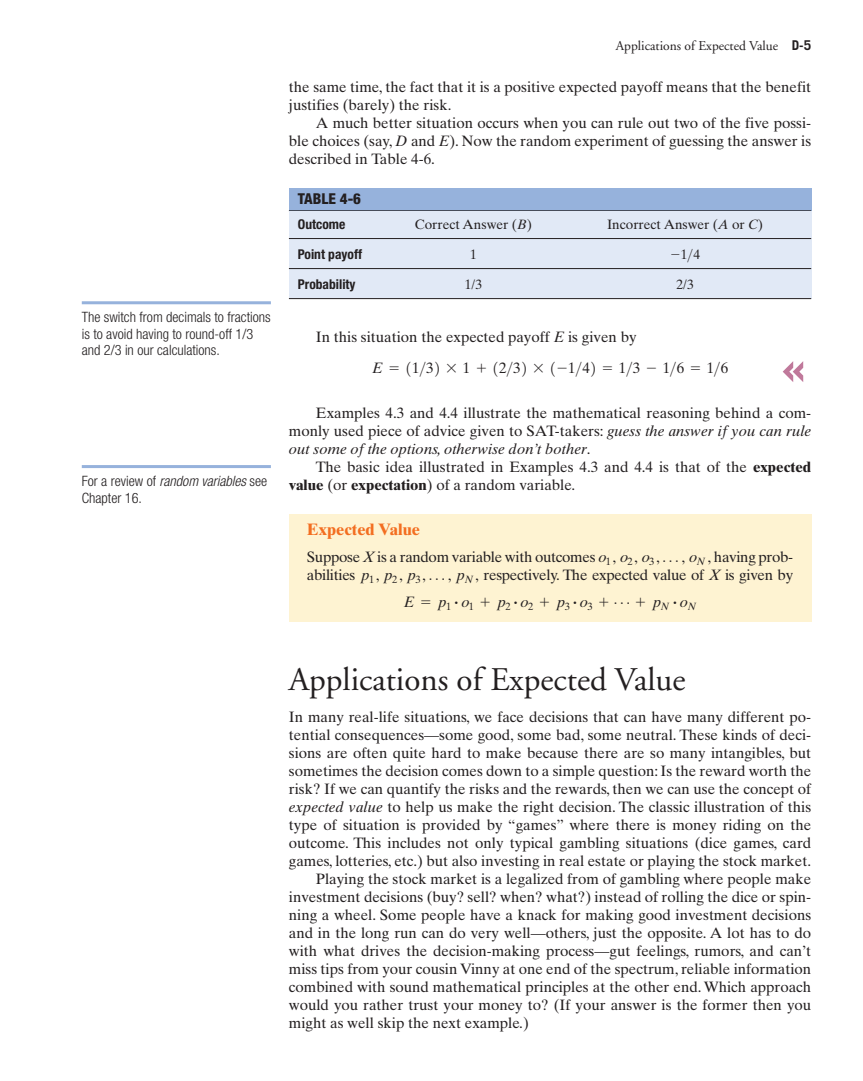
<style>
.page{position:relative;width:863px;height:1081px;background:#fff}
.page>*{position:absolute;margin:0;border:0;box-sizing:border-box;transform-origin:0 0}
.t1{font:33px "Adobe Garamond";color:#231f20}
.t2{font:700 16.5px "Times Ten";color:#f36e21}
.t3{font:15px/18px "Times Ten";color:#231f20}
.t4{font:15px/18px "Times Ten";letter-spacing:-.02em;color:#231f20}
.t5{font:15px "Core TTI2 k";color:#231f20}
.t6{font:800 condensed 15px "Helvetica Neue";color:#231f20}
.t7{font:300 condensed 14.25px/16.5px "Helvetica Neue";color:#231f20}
.t8{font:13.5px "Times Ten";color:#231f20}
.t9{font:13.5px "Adobe Garamond";color:#231f20}
.t10{font:700 condensed 13.5px "Helvetica Neue";color:#231f20}
.s1{font-style:italic}
.s2{font-family:"Trade Gothic";font-weight:700}
.s3{font-family:"Optr 2 k"}
.s4{font-family:"PBB2 k"}
.s5{font-family:"Core TTI2 k"}
.s6{font-weight:700}
</style>
<div class="page">
<svg style="left:81px;top:188px;width:731px;height:434px"></svg>
<p class="t7" style="left:82px;top:310px;width:190px">The switch from decimals to fractions is to avoid having to round-off 1/3 and 2/3 in our calculations.</p>
<p class="t7" style="left:82px;top:474px;width:187px">For a review of <span class="s1">random variables</span> see<br>Chapter 16.</p>
<p class="t9" style="left:616px;top:40px;width:197px">Applications of Expected Value <span class="s2">D-5</span></p>
<p class="t3" style="left:289px;top:79px;width:524px">the same time, the fact that it is a positive expected payoff means that the benefit justifies (barely) the risk.</p>
<p class="t3" style="left:289px;top:115px;width:523px;text-align:justify;text-indent:27px">A much better situation occurs when you can rule out two of the five possi&shy;ble choices (say, <span class="s1">D</span> and <span class="s1">E</span>). Now the random experiment of guessing the answer is described in Table 4-6.</p>
<p class="t6" style="left:298px;top:194px;width:65px">TABLE 4-6</p>
<p class="t10" style="left:298px;top:219px;width:49px">Outcome</p>
<p class="t8" style="left:415px;top:219px;width:119px">Correct Answer (<span class="s1">B</span>)</p>
<p class="t8" style="left:607px;top:219px;width:158px">Incorrect Answer (<span class="s1">A</span> or <span class="s1">C</span>)</p>
<p class="t10" style="left:298px;top:249px;width:66px">Point payoff</p>
<p class="t8" style="left:470px;top:249px;width:8px">1</p>
<p class="t10" style="left:298px;top:279px;width:59px">Probability</p>
<p class="t8" style="left:465px;top:279px;width:19px">1/3</p>
<p class="t8" style="left:676px;top:279px;width:19px">2/3</p>
<p class="t8" style="left:671px;top:249px;width:30px"><span class="s3">-</span>1<span class="s4">&gt;</span>4</p>
<p class="t3" style="left:316px;top:329px;width:322px">In this situation the expected payoff <span class="s1">E</span> is given by</p>
<p class="t3" style="left:372px;top:360px;width:358px"><span class="s5">E</span> <span class="s3">=</span> <span class="s4">1</span>1<span class="s4">&gt;</span>3<span class="s4">2</span> <span class="s3">*</span> 1 <span class="s3">+</span> <span class="s4">1</span>2<span class="s4">&gt;</span>3<span class="s4">2</span> <span class="s3">*</span> <span class="s4">1</span><span class="s3">-</span>1<span class="s4">&gt;</span>4<span class="s4">2</span> <span class="s3">=</span> 1<span class="s4">&gt;</span>3 <span class="s3">-</span> 1<span class="s4">&gt;</span>6 <span class="s3">=</span> 1<span class="s4">&gt;</span>6</p>
<p class="t3" style="left:289px;top:405px;width:523px;text-align:justify;text-indent:27px">Examples 4.3 and 4.4 illustrate the mathematical reasoning behind a com&shy;monly used piece of advice given to SAT-takers: <span class="s1">guess the answer if you can rule out some of the options, otherwise don’t bother</span>.</p>
<p class="t3" style="left:289px;top:459px;width:523px;text-indent:27px">The basic idea illustrated in Examples 4.3 and 4.4 is that of the <span class="s6">expected value</span> (or <span class="s6">expectation</span>) of a random variable.</p>
<p class="t2" style="left:307px;top:523px;width:115px">Expected Value</p>
<p class="t4" style="left:307px;top:549px;width:487px">Suppose <span class="s1">X</span> is a random variable with outcomes <span class="s5">o</span><sub>1</sub> , <span class="s5">o</span><sub>2</sub> , <span class="s5">o</span><sub>3</sub> , <span class="s3">Á</span> , <span class="s5">o</span><sub>N</sub> , having prob&shy;abilities <span class="s5">p</span><sub>1</sub> , <span class="s5">p</span><sub>2</sub> , <span class="s5">p</span><sub>3</sub> , <span class="s3">Á</span> , <span class="s5">p</span><sub>N</sub> , respectively. The expected value of <span class="s1">X</span> is given by</p>
<p class="t5" style="left:403px;top:596px;width:295px">E<span class="s3">=</span>p<sub>1</sub><sup>#</sup>o<sub>1</sub> <span class="s3">+</span>p<sub>2</sub><sup>#</sup>o<sub>2</sub> <span class="s3">+</span>p<sub>3</sub><sup>#</sup>o<sub>3</sub> <span class="s3">+</span><sup>Á</sup><span class="s3">+</span>p<sub>N</sub><sup>#</sup>o<sub>N</sub></p>
<h1 class="t1" style="left:289px;top:666px;width:398px">Applications of Expected Value</h1>
<p class="t3" style="left:289px;top:708px;width:523px">In many real-life situations, we face decisions that can have many different po-</p>
<p class="t3" style="left:289px;top:726px;width:523px">tential consequences—some good, some bad, some neutral. These kinds of deci-</p>
<p class="t3" style="left:289px;top:744px;width:523px">sions are often quite hard to make because there are so many intangibles, but</p>
<p class="t3" style="left:289px;top:762px;width:524px">sometimes the decision comes down to a simple question: Is the reward worth the</p>
<p class="t3" style="left:289px;top:780px;width:523px">risk? If we can quantify the risks and the rewards, then we can use the concept of</p>
<p class="t3" style="left:289px;top:798px;width:523px"><span class="s1">expected value</span> to help us make the right decision. The classic illustration of this</p>
<p class="t3" style="left:289px;top:816px;width:523px">type of situation is provided by “games” where there is money riding on the</p>
<p class="t3" style="left:289px;top:834px;width:523px">outcome. This includes not only typical gambling situations (dice games, card</p>
<p class="t3" style="left:289px;top:852px;width:523px">games, lotteries, etc.) but also investing in real estate or playing the stock market.</p>
<p class="t3" style="left:316px;top:870px;width:496px">Playing the stock market is a legalized from of gambling where people make</p>
<p class="t3" style="left:289px;top:888px;width:523px">investment decisions (buy? sell? when? what?) instead of rolling the dice or spin-</p>
<p class="t3" style="left:289px;top:906px;width:523px">ning a wheel. Some people have a knack for making good investment decisions</p>
<p class="t3" style="left:289px;top:924px;width:523px">and in the long run can do very well—others, just the opposite. A lot has to do</p>
<p class="t3" style="left:289px;top:942px;width:524px">with what drives the decision-making process—gut feelings, rumors, and can’t</p>
<p class="t3" style="left:289px;top:960px;width:524px">miss tips from your cousin Vinny at one end of the spectrum, reliable information</p>
<p class="t3" style="left:289px;top:978px;width:524px">combined with sound mathematical principles at the other end. Which approach</p>
<p class="t3" style="left:289px;top:996px;width:523px">would you rather trust your money to? (If your answer is the former then you</p>
<p class="t3" style="left:289px;top:1014px;width:241px">might as well skip the next example.)</p>
</div>
